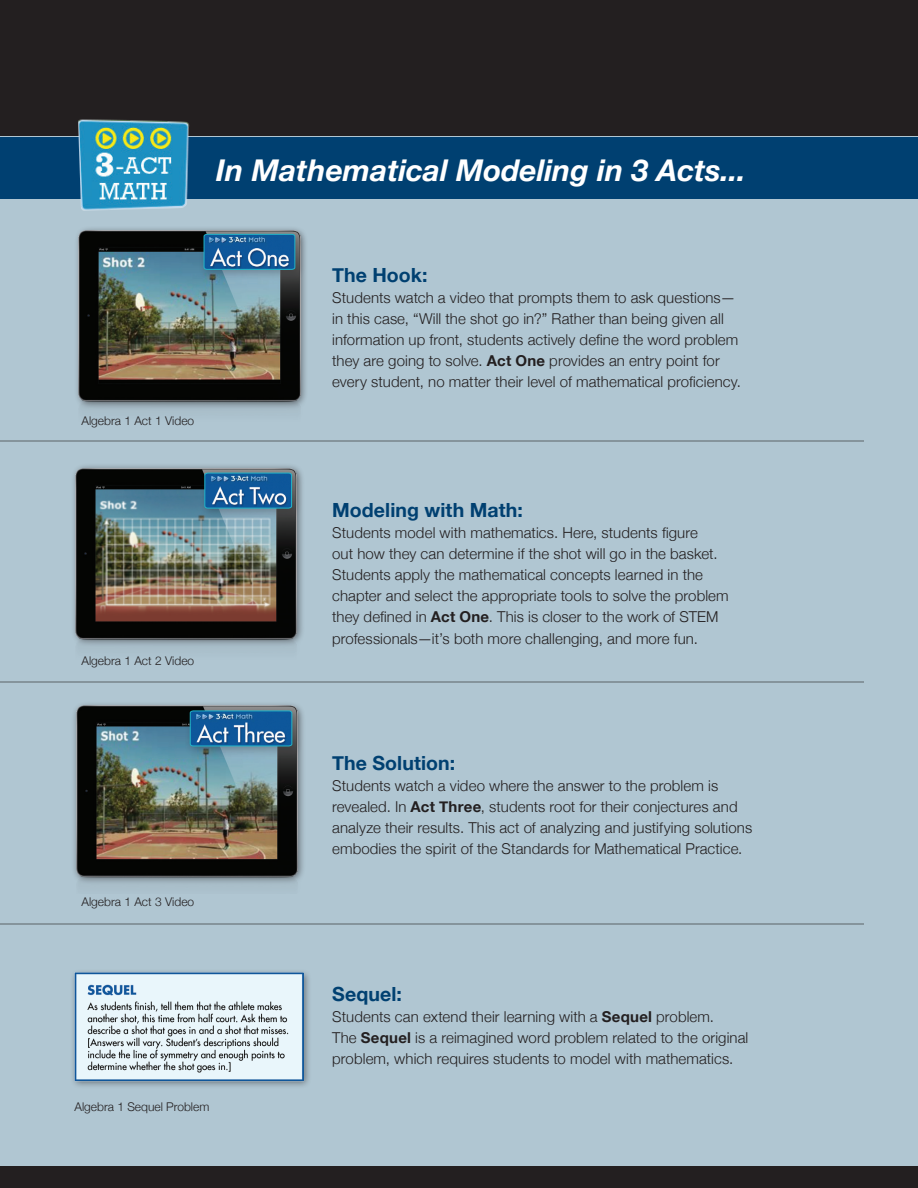
<style>
.page{position:relative;width:918px;height:1188px;background:#b0c6d2}
.page>*{position:absolute;margin:0;border:0;box-sizing:border-box;transform-origin:0 0}
.t1{font:italic 700 30px "Helvetica Neue";color:#fff}
.t2{font:700 19.5px "Helvetica Neue";letter-spacing:.005em;color:#004071}
.t3{font:300 15px/21px "Helvetica Neue";letter-spacing:.005em;color:#231f20}
.t4{font:300 12px "Helvetica Neue";color:#231f20}
.s1{font-weight:700}
</style>
<div class="page">
<div style="left:0;top:1167px;width:918px;height:21px;background:#231f20"></div>
<div style="left:0;top:0;width:918px;height:136px;background:#231f20"></div>
<div style="left:71px;top:701px;width:235px;height:198px;background:#231f20;opacity:.5"></div>
<img style="left:76px;top:706px;width:222px;height:188px">
<div style="left:184px;top:705px;width:119px;height:52px;background:#231f20;opacity:.3"></div>
<svg style="left:189px;top:710px;width:104px;height:37px"></svg>
<div style="left:74px;top:225px;width:235px;height:200px;background:#231f20;opacity:.5"></div>
<img style="left:79px;top:230px;width:221px;height:193px">
<div style="left:198px;top:228px;width:108px;height:53px;background:#231f20;opacity:.3"></div>
<svg style="left:203px;top:233px;width:93px;height:37px"></svg>
<div style="left:71px;top:463px;width:234px;height:200px;background:#231f20;opacity:.5"></div>
<img style="left:75px;top:468px;width:222px;height:192px">
<div style="left:199px;top:467px;width:104px;height:52px;background:#231f20;opacity:.3"></div>
<svg style="left:204px;top:472px;width:89px;height:37px"></svg>
<img style="left:73px;top:971px;width:236px;height:115px">
<hr style="left:0;top:923px;width:864px;height:1px;background:#231f20">
<hr style="left:0;top:440px;width:864px;height:1px;background:#231f20">
<hr style="left:0;top:682px;width:864px;height:1px;background:#231f20">
<div style="left:0;top:137px;width:918px;height:61px;background:#004071"></div>
<img style="left:70px;top:119px;width:123px;height:92px">
<h1 class="t1" style="left:216px;top:147px;width:531px">In Mathematical Modeling in 3 Acts...</h1>
<p class="t4" style="left:81px;top:411px;width:114px">Algebra 1 Act 1 Video</p>
<p class="t4" style="left:81px;top:651px;width:114px">Algebra 1 Act 2 Video</p>
<p class="t4" style="left:81px;top:893px;width:114px">Algebra 1 Act 3 Video</p>
<p class="t4" style="left:74px;top:1097px;width:136px">Algebra 1 Sequel Problem</p>
<h2 class="t2" style="left:332px;top:259px;width:97px">The Hook:</h2>
<p class="t3" style="left:332px;top:286px;width:410px">Students watch a video that prompts them to ask questions— in this case, “Will the shot go in?” Rather than being given all information up front, students actively define the word problem they are going to solve. <span class="s1">Act One</span> provides an entry point for every student, no matter their level of mathematical proficiency.</p>
<h2 class="t2" style="left:332px;top:494px;width:192px">Modeling with Math:</h2>
<p class="t3" style="left:332px;top:521px;width:398px">Students model with mathematics. Here, students figure<br>out how they can determine if the shot will go in the basket.<br>Students apply the mathematical concepts learned in the chapter and select the appropriate tools to solve the problem they defined in <span class="s1">Act One</span>. This is closer to the work of STEM</p>
<p class="t3" style="left:332px;top:627px;width:367px">professionals—it’s both more challenging, and more fun.</p>
<h2 class="t2" style="left:332px;top:748px;width:125px">The Solution:</h2>
<p class="t3" style="left:332px;top:774px;width:422px">Students watch a video where the answer to the problem is revealed. In <span class="s1">Act Three</span>, students root for their conjectures and analyze their results. This act of analyzing and justifying solutions embodies the spirit of the Standards for Mathematical Practice.</p>
<h2 class="t2" style="left:332px;top:979px;width:71px">Sequel:</h2>
<p class="t3" style="left:332px;top:1005px;width:418px">Students can extend their learning with a <span class="s1">Sequel</span> problem.<br>The <span class="s1">Sequel</span> is a reimagined word problem related to the original problem, which requires students to model with mathematics.</p>
</div>
